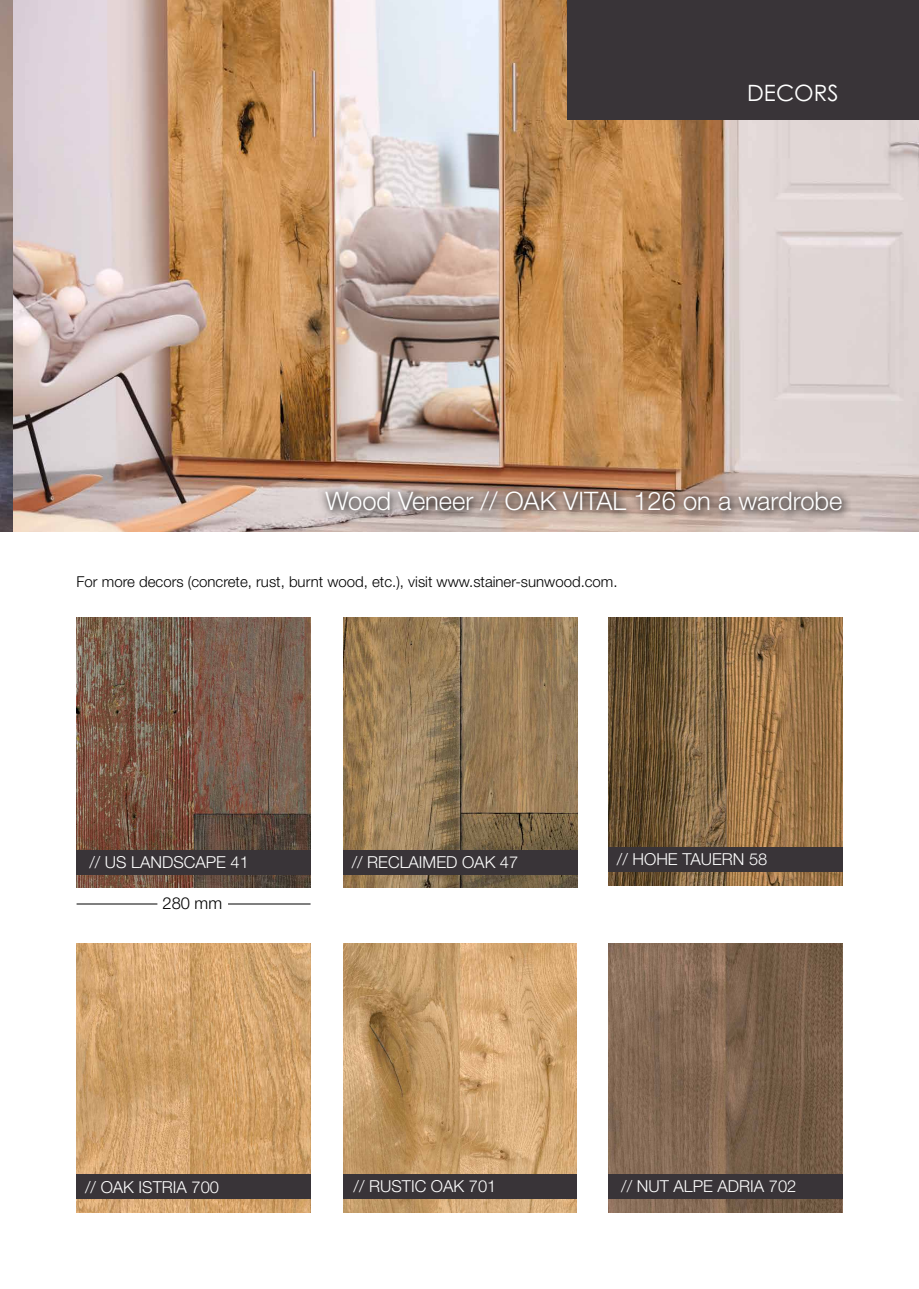
<style>
.page{position:relative;width:919px;height:1289px;background:#fff}
.page>*{position:absolute;margin:0;border:0;box-sizing:border-box;transform-origin:0 0}
.t1{font:300 25.5px "Helvetica Neue LT Std";color:#fff}
.t2{font:22.5px "Century Gothic Pro";color:#fff}
.t3{font:300 16.5px "Helvetica Neue LT Std";color:#fff}
.t4{font:300 16.5px "Helvetica Neue LT Std";color:#000}
.t5{font:300 15px "Helvetica Neue LT Std";color:#000}
</style>
<div class="page">
<img style="left:13px;top:0;width:905px;height:531px">
<svg style="left:0;top:0;width:13px;height:531px;background:#7b6e6b"></svg>
<div style="left:321px;top:486px;width:531px;height:34px;background:#000;opacity:.9"></div>
<div style="left:317px;top:481px;width:533px;height:38px;background:#000;opacity:.75"></div>
<div style="left:567px;top:0;width:351px;height:119px;background:#393438"></div>
<img style="left:608px;top:617px;width:234px;height:268px">
<div style="left:608px;top:847px;width:234px;height:24px;background:#393438"></div>
<img style="left:77px;top:618px;width:233px;height:269px">
<img style="left:608px;top:943px;width:234px;height:269px">
<div style="left:77px;top:850px;width:233px;height:24px;background:#393438"></div>
<div style="left:608px;top:1174px;width:234px;height:24px;background:#393438"></div>
<img style="left:343px;top:617px;width:234px;height:270px">
<div style="left:343px;top:850px;width:234px;height:24px;background:#393438"></div>
<img style="left:343px;top:943px;width:233px;height:269px">
<div style="left:343px;top:1174px;width:233px;height:24px;background:#393438"></div>
<img style="left:77px;top:943px;width:233px;height:269px">
<div style="left:77px;top:1174px;width:233px;height:24px;background:#393438"></div>
<hr style="left:77px;top:903px;width:80px;height:1px;background:#000">
<hr style="left:228px;top:903px;width:82px;height:1px;background:#000">
<h2 class="t2" style="left:747px;top:79px;width:93px">DECORS</h2>
<h1 class="t1" style="left:325px;top:485px;width:518px">Wood Veneer // OAK VITAL 126 on a wardrobe</h1>
<p class="t5" style="left:77px;top:572px;width:542px">For more decors (concrete, rust, burnt wood, etc.), visit www.stainer-sunwood.com.</p>
<p class="t3" style="left:89px;top:852px;width:161px">// US LANDSCAPE 41</p>
<p class="t3" style="left:351px;top:852px;width:168px">// RECLAIMED OAK 47</p>
<p class="t3" style="left:617px;top:849px;width:152px">// HOHE TAUERN 58</p>
<p class="t4" style="left:162px;top:892px;width:61px">280 mm</p>
<p class="t3" style="left:85px;top:1176px;width:135px">// OAK ISTRIA 700</p>
<p class="t3" style="left:353px;top:1176px;width:144px">// RUSTIC OAK 701</p>
<p class="t3" style="left:621px;top:1176px;width:177px">// NUT ALPE ADRIA 702</p>
</div>
